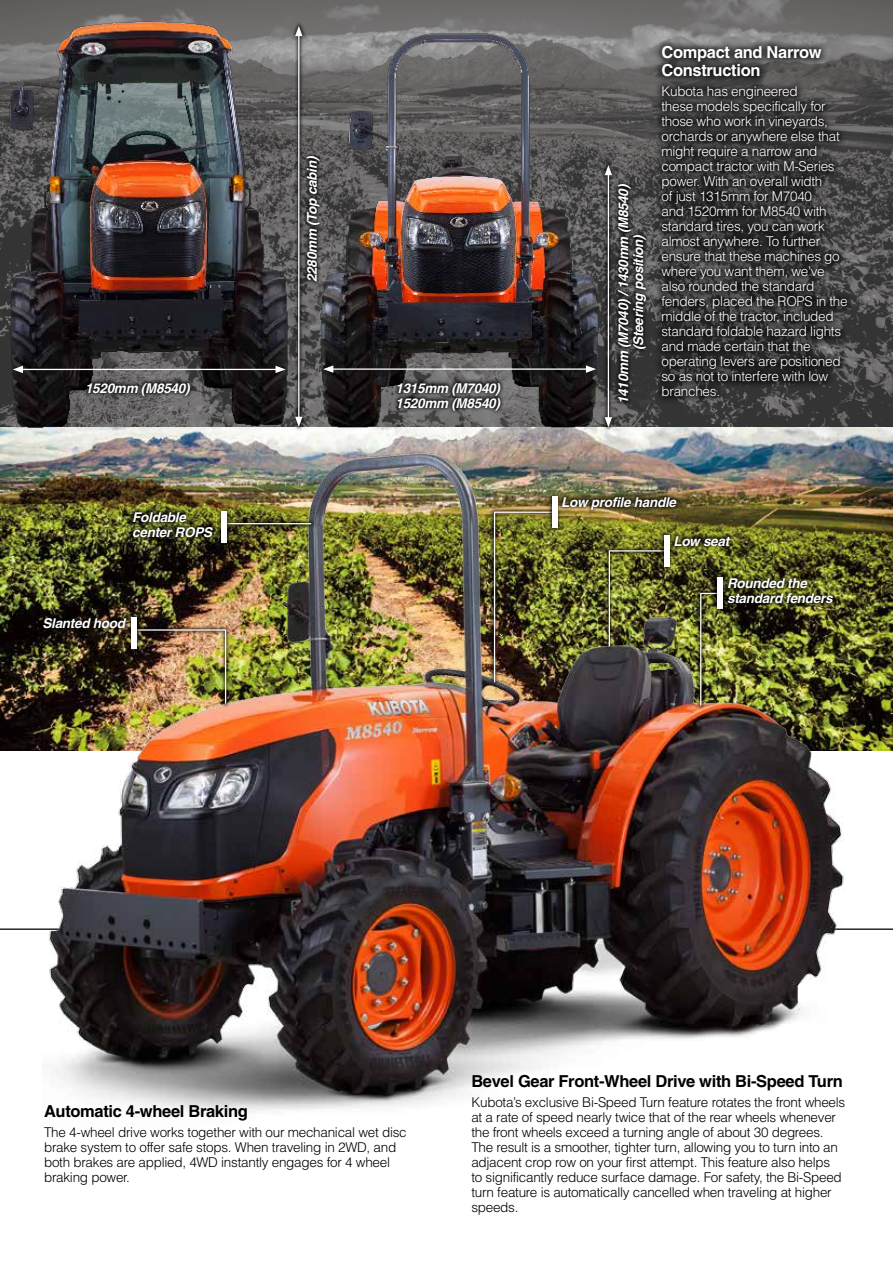
<style>
.page{position:relative;width:893px;height:1263px;background:#fff}
.page>*{position:absolute;margin:0;border:0;box-sizing:border-box;transform-origin:0 0}
.t1{font:700 16.5px "Helvetica";letter-spacing:-.02em;color:#000}
.t2{font:700 16.5px/18px "Helvetica";letter-spacing:-.02em;color:#fff}
.t3{font:300 13.5px/15px "Helvetica";letter-spacing:-.02em;color:#000}
.t4{font:300 13.5px/15px "Helvetica";letter-spacing:-.02em;color:#fff}
.t5{font:italic 700 13.5px/15px "Helvetica";letter-spacing:-.02em;color:#fff}
</style>
<div class="page">
<img style="left:0;top:0;width:893px;height:427px">
<img style="left:0;top:427px;width:893px;height:323px">
<img style="left:6px;top:21px;width:293px;height:421px">
<img style="left:319px;top:26px;width:287px;height:414px">
<div style="left:654px;top:38px;width:201px;height:366px;background:#000;opacity:.75"></div>
<hr style="left:0;top:928px;width:893px;height:2px;background:#000">
<img style="left:43px;top:445px;width:810px;height:667px">
<div style="left:723px;top:574px;width:114px;height:33px;background:#000;opacity:.75"></div>
<div style="left:696px;top:588px;width:29px;height:122px;background:#000;opacity:.75"></div>
<img style="left:699px;top:592px;width:23px;height:115px">
<div style="left:713px;top:573px;width:14px;height:40px;background:#000;opacity:.75"></div>
<div style="left:718px;top:577px;width:5px;height:32px;background:#fff"></div>
<div style="left:129px;top:508px;width:88px;height:33px;background:#000;opacity:.75"></div>
<div style="left:222px;top:518px;width:94px;height:11px;background:#000;opacity:.75"></div>
<hr style="left:227px;top:523px;width:84px;height:1px;background:#fff">
<div style="left:217px;top:507px;width:14px;height:40px;background:#000;opacity:.75"></div>
<div style="left:222px;top:511px;width:5px;height:32px;background:#fff"></div>
<div style="left:670px;top:531px;width:65px;height:19px;background:#000;opacity:.75"></div>
<div style="left:604px;top:546px;width:67px;height:105px;background:#000;opacity:.75"></div>
<img style="left:608px;top:550px;width:60px;height:98px">
<div style="left:659px;top:530px;width:14px;height:41px;background:#000;opacity:.75"></div>
<div style="left:664px;top:535px;width:5px;height:31px;background:#fff"></div>
<div style="left:558px;top:493px;width:123px;height:21px;background:#000;opacity:.75"></div>
<div style="left:489px;top:507px;width:71px;height:179px;background:#000;opacity:.75"></div>
<img style="left:493px;top:511px;width:63px;height:172px">
<div style="left:547px;top:492px;width:14px;height:40px;background:#000;opacity:.75"></div>
<div style="left:552px;top:496px;width:5px;height:32px;background:#fff"></div>
<div style="left:39px;top:614px;width:92px;height:18px;background:#000;opacity:.75"></div>
<div style="left:132px;top:625px;width:99px;height:83px;background:#000;opacity:.75"></div>
<img style="left:136px;top:629px;width:91px;height:76px">
<div style="left:127px;top:613px;width:14px;height:40px;background:#000;opacity:.75"></div>
<div style="left:132px;top:617px;width:5px;height:32px;background:#fff"></div>
<div style="left:600px;top:161px;width:16px;height:271px;background:#000;opacity:.75"></div>
<hr style="left:608px;top:173px;width:1px;height:246px;background:#fff">
<svg style="left:605px;top:165px;width:7px;height:10px"></svg>
<svg style="left:605px;top:417px;width:7px;height:10px"></svg>
<hr style="left:331px;top:368px;width:257px;height:2px;background:#fff">
<svg style="left:323px;top:365px;width:10px;height:8px"></svg>
<svg style="left:586px;top:365px;width:10px;height:8px"></svg>
<div style="left:393px;top:378px;width:112px;height:37px;background:#000;opacity:.75"></div>
<div style="left:291px;top:22px;width:16px;height:409px;background:#000;opacity:.75"></div>
<hr style="left:298px;top:34px;width:1px;height:385px;background:#fff">
<svg style="left:295px;top:26px;width:8px;height:10px"></svg>
<svg style="left:295px;top:417px;width:8px;height:10px"></svg>
<div style="left:302px;top:151px;width:21px;height:135px;background:#000;opacity:.75"></div>
<hr style="left:21px;top:369px;width:257px;height:1px;background:#fff">
<svg style="left:13px;top:366px;width:10px;height:7px"></svg>
<svg style="left:276px;top:366px;width:10px;height:7px"></svg>
<div style="left:82px;top:379px;width:113px;height:21px;background:#000;opacity:.75"></div>
<div style="left:614px;top:180px;width:36px;height:226px;background:#000;opacity:.75"></div>
<p class="t5" style="left:85px;top:380px;width:106px">1520mm (M8540)</p>
<p class="t5" style="left:132px;top:509px;width:81px">Foldable center ROPS</p>
<p class="t5" style="left:43px;top:616px;width:84px">Slanted hood</p>
<p class="t5" style="left:304px;top:282px;width:128px;rotate:-90deg">2280mm (Top cabin)</p>
<p class="t5" style="left:395px;top:380px;width:106px">1315mm (M7040)<br>1520mm (M8540)</p>
<p class="t5" style="left:616px;top:404px;width:222px;text-align:center;rotate:-90deg">1410mm (M7040) /1430mm (M8540) (Steering position)</p>
<p class="t2" style="left:661px;top:43px;width:162px">Compact and Narrow<br>Construction</p>
<p class="t4" style="left:661px;top:83px;width:188px">Kubota has engineered<br>these models specifically for those who work in vineyards, orchards or anywhere else that might require a narrow and compact tractor with M-Series power. With an overall width<br>of just 1315mm for M7040<br>and 1520mm for M8540 with standard tires, you can work almost anywhere. To further ensure that these machines go where you want them, we’ve also rounded the standard fenders, placed the ROPS in the middle of the tractor, included standard foldable hazard lights and made certain that the operating levers are positioned so as not to interfere with low branches.</p>
<p class="t5" style="left:561px;top:494px;width:116px">Low profile handle</p>
<p class="t5" style="left:673px;top:533px;width:57px">Low seat</p>
<p class="t5" style="left:727px;top:576px;width:107px">Rounded the standard fenders</p>
<p class="t1" style="left:44px;top:1101px;width:205px">Automatic 4-wheel Braking</p>
<p class="t3" style="left:44px;top:1124px;width:364px">The 4-wheel drive works together with our mechanical wet disc brake system to offer safe stops. When traveling in 2WD, and both brakes are applied, 4WD instantly engages for 4 wheel braking power.</p>
<p class="t1" style="left:471px;top:1071px;width:373px">Bevel Gear Front-Wheel Drive with Bi-Speed Turn</p>
<p class="t3" style="left:471px;top:1094px;width:375px">Kubota’s exclusive Bi-Speed Turn feature rotates the front wheels at a rate of speed nearly twice that of the rear wheels whenever the front wheels exceed a turning angle of about 30 degrees.<br>The result is a smoother, tighter turn, allowing you to turn into an adjacent crop row on your first attempt. This feature also helps<br>to significantly reduce surface damage. For safety, the Bi-Speed turn feature is automatically cancelled when traveling at higher speeds.</p>
</div>
